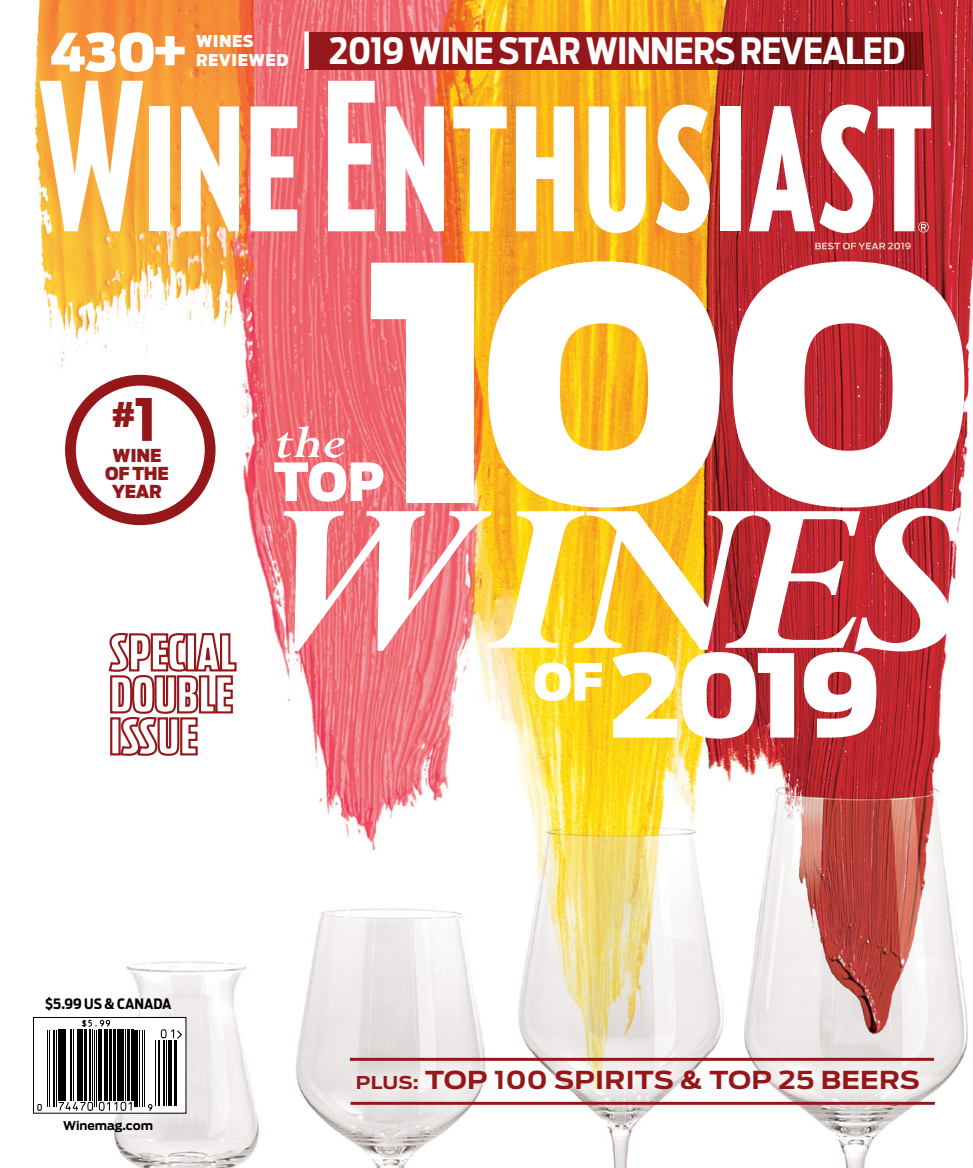
<style>
.page{position:relative;width:973px;height:1168px;background:#fff}
.page>*{position:absolute;margin:0;border:0;box-sizing:border-box;transform-origin:0 0}
.t1{font:900 324.3px "Antenna Cond";color:#fff;scale:1.1 1}
.t2{font:italic 700 240px "Perpetua";letter-spacing:-.07em;color:#fff;scale:1.1 1}
.t3{font:900 114px "Antenna Cond";color:#fff;scale:1.1 1}
.t4{font:900 52.2px "Antenna Cond";letter-spacing:-.005em;color:#fff;scale:1.1 1}
.t5{font:italic 700 52.2px "Perpetua";color:#fff;scale:1.1 1}
.t6{font:900 50.7px "Antenna Cond";color:#fff;scale:1.1 1}
.t7{font:700 36px "Antenna Cond";letter-spacing:-.02em;color:#fff}
.t8{font:700 33.75px "Antenna Cond";color:#96171a;scale:1.1 1}
.t9{font:700 24.6px "Antenna";letter-spacing:.01em;color:#96171a;scale:1.1 1}
.t10{font:900 17.7px/17.7px "Antenna Cond";letter-spacing:-.01em;color:#96171a;text-align:center;scale:1.1 1}
.t11{font:900 16.2px "Antenna Cond";letter-spacing:.025em;color:#fff;scale:1.1 1}
.t12{font:700 14.25px "Antenna Cond";color:#000}
.t13{font:700 12px "Antenna";color:#000}
.s1{font-weight:700;font-size:59.1px}
.s2{font-weight:900;font-size:16.2px}
.s3{font-size:57.9px}
.s4{font-size:17.55px}
</style>
<div class="page">
<img style="left:33px;top:0;width:939px;height:1168px">
<img style="left:309px;top:32px;width:613px;height:37px">
<div style="left:304px;top:31px;width:5px;height:38px;background:#fff"></div>
<svg style="left:39px;top:81px;width:104px;height:150px"></svg>
<div style="left:149px;top:106px;width:21px;height:125px;background:#fff"></div>
<svg style="left:181px;top:106px;width:58px;height:125px"></svg>
<svg style="left:250px;top:106px;width:47px;height:125px"></svg>
<svg style="left:328px;top:81px;width:46px;height:150px"></svg>
<svg style="left:386px;top:106px;width:58px;height:125px"></svg>
<svg style="left:453px;top:106px;width:53px;height:125px"></svg>
<svg style="left:515px;top:106px;width:58px;height:125px"></svg>
<svg style="left:588px;top:106px;width:57px;height:127px"></svg>
<svg style="left:655px;top:105px;width:54px;height:128px"></svg>
<div style="left:719px;top:106px;width:20px;height:125px;background:#fff"></div>
<svg style="left:748px;top:105px;width:182px;height:128px"></svg>
<img style="left:814px;top:243px;width:96px;height:6px">
<img style="left:338px;top:1052px;width:598px;height:56px">
<hr style="left:350px;top:1102px;width:584px;height:3px;background:#96171a">
<hr style="left:350px;top:1058px;width:583px;height:3px;background:#96171a">
<svg style="left:107px;top:627px;width:130px;height:130px"></svg>
<div style="left:65px;top:375px;width:150px;height:150px;border:11px solid #96171a;border-radius:50%"></div>
<div style="left:33px;top:1017px;width:153px;height:96px;background:#fff"></div>
<hr style="left:47px;top:1029px;width:1px;height:77px;background:#000">
<hr style="left:49px;top:1029px;width:1px;height:77px;background:#000">
<hr style="left:53px;top:1029px;width:2px;height:77px;background:#000">
<hr style="left:56px;top:1029px;width:1px;height:77px;background:#000">
<hr style="left:58px;top:1029px;width:3px;height:72px;background:#000">
<hr style="left:62px;top:1029px;width:2px;height:72px;background:#000">
<hr style="left:65px;top:1029px;width:1px;height:72px;background:#000">
<hr style="left:70px;top:1029px;width:2px;height:72px;background:#000">
<hr style="left:73px;top:1029px;width:1px;height:72px;background:#000">
<hr style="left:77px;top:1029px;width:2px;height:72px;background:#000">
<hr style="left:80px;top:1029px;width:3px;height:72px;background:#000">
<hr style="left:84px;top:1029px;width:2px;height:72px;background:#000">
<hr style="left:89px;top:1029px;width:2px;height:72px;background:#000">
<hr style="left:92px;top:1029px;width:1px;height:72px;background:#000">
<hr style="left:94px;top:1029px;width:1px;height:77px;background:#000">
<hr style="left:96px;top:1029px;width:1px;height:77px;background:#000">
<hr style="left:98px;top:1029px;width:3px;height:72px;background:#000">
<hr style="left:104px;top:1029px;width:1px;height:72px;background:#000">
<hr style="left:106px;top:1029px;width:2px;height:72px;background:#000">
<hr style="left:110px;top:1029px;width:2px;height:72px;background:#000">
<hr style="left:113px;top:1029px;width:2px;height:72px;background:#000">
<hr style="left:117px;top:1029px;width:2px;height:72px;background:#000">
<hr style="left:120px;top:1029px;width:3px;height:72px;background:#000">
<hr style="left:125px;top:1029px;width:1px;height:72px;background:#000">
<hr style="left:127px;top:1029px;width:2px;height:72px;background:#000">
<hr style="left:132px;top:1029px;width:2px;height:72px;background:#000">
<hr style="left:135px;top:1029px;width:3px;height:77px;background:#000">
<hr style="left:139px;top:1029px;width:1px;height:77px;background:#000">
<hr style="left:142px;top:1029px;width:1px;height:77px;background:#000">
<hr style="left:144px;top:1029px;width:1px;height:77px;background:#000">
<hr style="left:155px;top:1040px;width:1px;height:66px;background:#000">
<hr style="left:157px;top:1040px;width:2px;height:66px;background:#000">
<hr style="left:163px;top:1040px;width:2px;height:66px;background:#000">
<hr style="left:166px;top:1040px;width:1px;height:66px;background:#000">
<hr style="left:168px;top:1040px;width:1px;height:66px;background:#000">
<hr style="left:170px;top:1040px;width:2px;height:66px;background:#000">
<hr style="left:174px;top:1040px;width:2px;height:66px;background:#000">
<svg style="left:37px;top:1104px;width:5px;height:7px"></svg>
<svg style="left:58px;top:1101px;width:74px;height:10px"></svg>
<svg style="left:148px;top:1104px;width:4px;height:7px"></svg>
<svg style="left:82px;top:1020px;width:28px;height:7px"></svg>
<svg style="left:160px;top:1029px;width:22px;height:10px"></svg>
<div style="left:33px;top:1017px;width:153px;height:96px;border:1px solid #000"></div>
<h3 class="t4" style="left:50px;top:23px;width:128px">430<span class="s1">+</span></h3>
<p class="t11" style="left:196px;top:32px;width:54px">WINES</p>
<p class="t7" style="left:196px;top:35px;width:710px"><span class="s2">REVIEWED</span> 2019 WINE STAR WINNERS REVEALED</p>
<p class="t8" style="left:111px;top:399px;width:43px">#<span class="s3">1</span></p>
<p class="t10" style="left:105px;top:447px;width:60px">WINE<br>OF THE<br>YEAR</p>
<h1 class="t1" style="left:363px;top:203px;width:555px">1OO</h1>
<h3 class="t5" style="left:274px;top:408px;width:67px">the</h3>
<h3 class="t4" style="left:274px;top:452px;width:102px">TOP</h3>
<h2 class="t2" style="left:241px;top:424px;width:656px">WINES</h2>
<h3 class="t6" style="left:533px;top:653px;width:65px">OF</h3>
<h3 class="t3" style="left:610px;top:631px;width:247px">2019</h3>
<p class="t12" style="left:45px;top:997px;width:128px">$5.99 US &amp; CANADA</p>
<p class="t13" style="left:63px;top:1121px;width:91px">Winemag.com</p>
<p class="t9" style="left:356px;top:1070px;width:514px"><span class="s4">PLUS:</span> TOP 100 SPIRITS &amp; TOP 25 BEERS</p>
</div>
